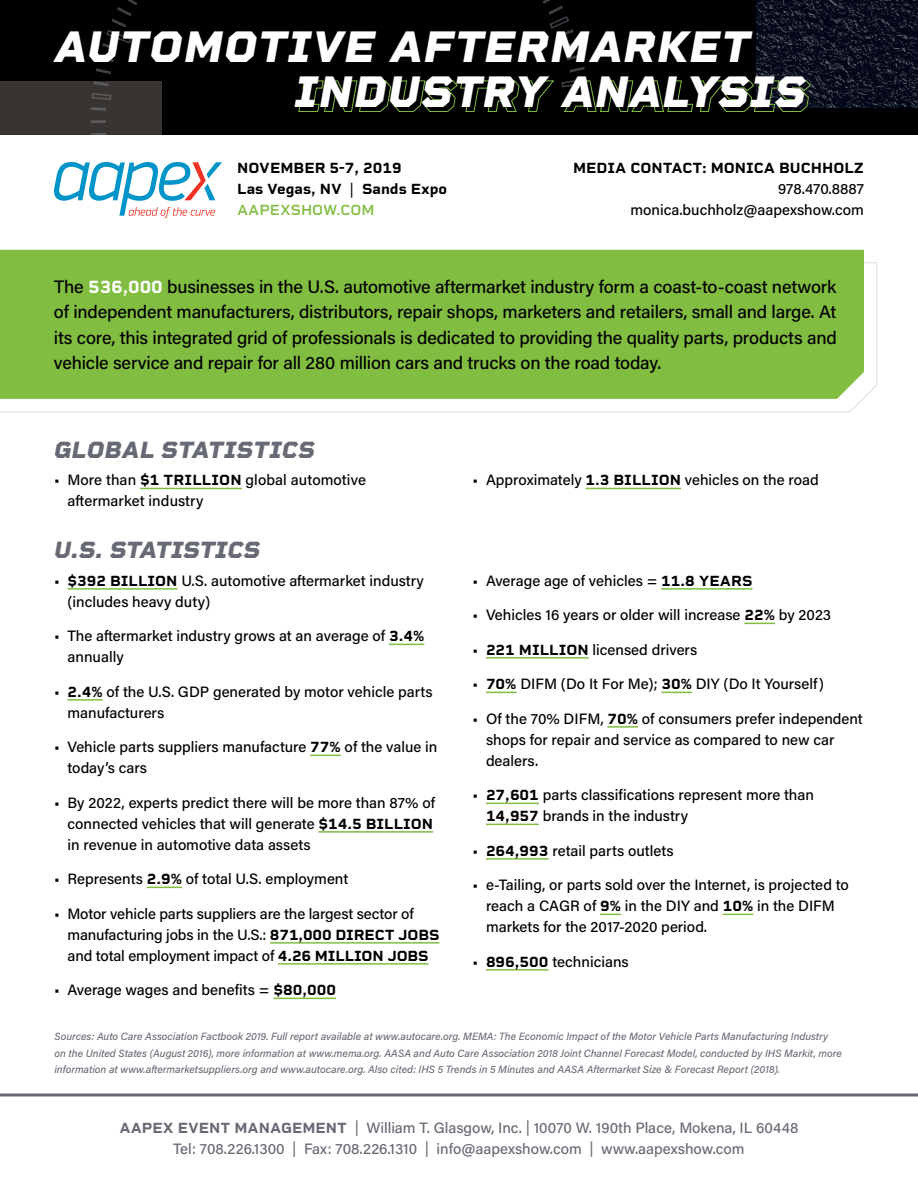
<style>
.page{position:relative;width:918px;height:1188px;background:#fff}
.page>*{position:absolute;margin:0;border:0;box-sizing:border-box;transform-origin:0 0}
.t1{font:italic 800 45px/45px "Rigid Square";letter-spacing:.005em;color:#fff}
.t2{font:italic 800 24px "Rigid Square";letter-spacing:-.005em;color:#676a74}
.t3{font:500 18px/25.5px "Acumin Pro";letter-spacing:-.01em;color:#000;text-align:justify}
.t4{font:500 15px/21px "Acumin Pro";color:#000}
.t5{font:500 15px/21px "Acumin Pro";color:#676a74;text-align:center}
.t6{font:700 15px/21px "Rigid Square";color:#000}
.t7{font:italic 500 10.5px/16.5px "Acumin Pro";color:#676a74}
.s1{font-weight:400}
.s2{font-weight:600;color:#81bd41}
.s3{font-family:"Rigid Square";font-weight:700;color:#fff}
.s4{font-family:"Rigid Square";font-weight:700}
</style>
<div class="page">
<div style="left:0;top:0;width:918px;height:135px;background:#000"></div>
<hr style="left:0;top:1094px;width:918px;height:2px;background:#676a74">
<svg style="left:96px;top:0;width:42px;height:74px"></svg>
<div style="left:0;top:81px;width:162px;height:54px;background:#373432"></div>
<img style="left:811px;top:0;width:107px;height:108px">
<svg style="left:54px;top:162px;width:168px;height:56px"></svg>
<svg style="left:0;top:262px;width:878px;height:151px"></svg>
<svg style="left:298px;top:0;width:513px;height:112px"></svg>
<div style="left:0;top:250px;width:864px;height:149px;background:#81bd41"></div>
<hr style="left:68px;top:588px;width:110px;height:2px;background:#81bd41">
<hr style="left:389px;top:644px;width:35px;height:1px;background:#81bd41">
<hr style="left:68px;top:699px;width:35px;height:2px;background:#81bd41">
<hr style="left:310px;top:755px;width:31px;height:1px;background:#81bd41">
<hr style="left:318px;top:831px;width:115px;height:2px;background:#81bd41">
<hr style="left:147px;top:887px;width:35px;height:1px;background:#81bd41">
<hr style="left:270px;top:942px;width:169px;height:2px;background:#81bd41">
<hr style="left:278px;top:963px;width:151px;height:2px;background:#81bd41">
<hr style="left:273px;top:998px;width:63px;height:1px;background:#81bd41">
<hr style="left:661px;top:588px;width:91px;height:2px;background:#81bd41">
<hr style="left:744px;top:623px;width:31px;height:1px;background:#81bd41">
<hr style="left:486px;top:657px;width:103px;height:2px;background:#81bd41">
<hr style="left:486px;top:692px;width:31px;height:1px;background:#81bd41">
<hr style="left:661px;top:692px;width:31px;height:1px;background:#81bd41">
<hr style="left:607px;top:726px;width:31px;height:2px;background:#81bd41">
<hr style="left:486px;top:803px;width:53px;height:1px;background:#81bd41">
<hr style="left:486px;top:824px;width:53px;height:1px;background:#81bd41">
<hr style="left:486px;top:858px;width:63px;height:2px;background:#81bd41">
<svg style="left:600px;top:914px;width:21px;height:1px"></svg>
<hr style="left:723px;top:914px;width:30px;height:1px;background:#81bd41">
<hr style="left:486px;top:969px;width:63px;height:2px;background:#81bd41">
<hr style="left:140px;top:488px;width:102px;height:1px;background:#81bd41">
<hr style="left:586px;top:488px;width:95px;height:1px;background:#81bd41">
<h1 class="t1" style="left:294px;top:25px;width:513px;text-indent:-240px">AUTOMOTIVE AFTERMARKET<br>INDUSTRY ANALYSIS</h1>
<p class="t6" style="left:237px;top:158px;width:212px">NOVEMBER 5-7, 2019<br>Las Vegas, NV <span class="s1">|</span> Sands Expo<br><span class="s2">AAPEXSHOW.COM</span></p>
<p class="t6" style="left:573px;top:158px;width:292px">MEDIA CONTACT: MONICA BUCHHOLZ</p>
<p class="t4" style="left:631px;top:178px;width:235px;text-align:right">978.470.8887 monica.buchholz@aapexshow.com</p>
<p class="t3" style="left:54px;top:273px;width:784px">The <span class="s3">536,000</span> businesses in the U.S. automotive aftermarket industry form a coast-to-coast network of independent manufacturers, distributors, repair shops, marketers and retailers, small and large. At its core, this integrated grid of professionals is dedicated to providing the quality parts, products and vehicle service and repair for all 280 million cars and trucks on the road today.</p>
<h2 class="t2" style="left:54px;top:435px;width:262px">GLOBAL STATISTICS</h2>
<p class="t4" style="left:67px;top:469px;width:300px;text-indent:-13px">• More than <span class="s4">$1 TRILLION</span> global automotive aftermarket industry</p>
<p class="t4" style="left:472px;top:469px;width:348px">• Approximately <span class="s4">1.3 BILLION</span> vehicles on the road</p>
<h2 class="t2" style="left:54px;top:535px;width:208px">U.S. STATISTICS</h2>
<p class="t4" style="left:68px;top:570px;width:358px;text-indent:-14px">• <span class="s4">$392 BILLION</span> U.S. automotive aftermarket industry (includes heavy duty)</p>
<p class="t4" style="left:68px;top:625px;width:358px;text-indent:-14px">• The aftermarket industry grows at an average of <span class="s4">3.4% </span>annually</p>
<p class="t4" style="left:68px;top:681px;width:367px;text-indent:-14px">• <span class="s4">2.4%</span> of the U.S. GDP generated by motor vehicle parts manufacturers</p>
<p class="t4" style="left:68px;top:736px;width:371px;text-indent:-14px">• Vehicle parts suppliers manufacture <span class="s4">77%</span> of the value in today’s cars</p>
<p class="t4" style="left:68px;top:792px;width:369px;text-indent:-14px">• By 2022, experts predict there will be more than 87% of connected vehicles that will generate <span class="s4">$14.5 BILLION </span>in revenue in automotive data assets</p>
<p class="t4" style="left:54px;top:868px;width:296px">• Represents <span class="s4">2.9%</span> of total U.S. employment</p>
<p class="t4" style="left:67px;top:903px;width:373px;text-indent:-13px">• Motor vehicle parts suppliers are the largest sector of manufacturing jobs in the U.S.: <span class="s4">871,000 DIRECT JOBS </span>and total employment impact of <span class="s4">4.26 MILLION JOBS</span></p>
<p class="t4" style="left:54px;top:979px;width:283px">• Average wages and benefits = <span class="s4">$80,000</span></p>
<p class="t4" style="left:472px;top:570px;width:281px">• Average age of vehicles = <span class="s4">11.8 YEARS</span></p>
<p class="t4" style="left:472px;top:604px;width:360px">• Vehicles 16 years or older will increase <span class="s4">22%</span> by 2023</p>
<p class="t4" style="left:472px;top:639px;width:226px">• <span class="s4">221 MILLION</span> licensed drivers</p>
<p class="t4" style="left:472px;top:673px;width:353px">• <span class="s4">70%</span> DIFM (Do It For Me); <span class="s4">30%</span> DIY (Do It Yourself)</p>
<p class="t4" style="left:486px;top:708px;width:378px;text-indent:-14px">• Of the 70% DIFM, <span class="s4">70%</span> of consumers prefer independent shops for repair and service as compared to new car dealers.</p>
<p class="t4" style="left:486px;top:784px;width:330px;text-indent:-14px">• <span class="s4">27,601</span> parts classifications represent more than<br><span class="s4">14,957</span> brands in the industry</p>
<p class="t4" style="left:472px;top:840px;width:203px">• <span class="s4">264,993</span> retail parts outlets</p>
<p class="t4" style="left:486px;top:874px;width:364px;text-indent:-14px">• e-Tailing, or parts sold over the Internet, is projected to reach a CAGR of <span class="s4">9%</span> in the DIY and <span class="s4">10%</span> in the DIFM markets for the 2017-2020 period.</p>
<p class="t4" style="left:472px;top:951px;width:158px">• <span class="s4">896,500</span> technicians</p>
<p class="t7" style="left:54px;top:1028px;width:789px">Sources: Auto Care Association Factbook 2019. Full report available at www.autocare.org. MEMA: The Economic Impact of the Motor Vehicle Parts Manufacturing Industry on the United States (August 2016), more information at www.mema.org. AASA and Auto Care Association 2018 Joint Channel Forecast Model, conducted by IHS Markit, more information at www.aftermarketsuppliers.org and www.autocare.org. Also cited: IHS 5 Trends in 5 Minutes and AASA Aftermarket Size &amp; Forecast Report (2018).</p>
<p class="t5" style="left:119px;top:1117px;width:681px"><span class="s4">AAPEX EVENT MANAGEMENT</span> <span class="s1">|</span> William T. Glasgow, Inc. <span class="s1">|</span> 10070 W. 190th Place, Mokena, IL 60448<br>Tel: 708.226.1300 <span class="s1">|</span> Fax: 708.226.1310 <span class="s1">|</span> info@aapexshow.com <span class="s1">|</span> www.aapexshow.com</p>
</div>
